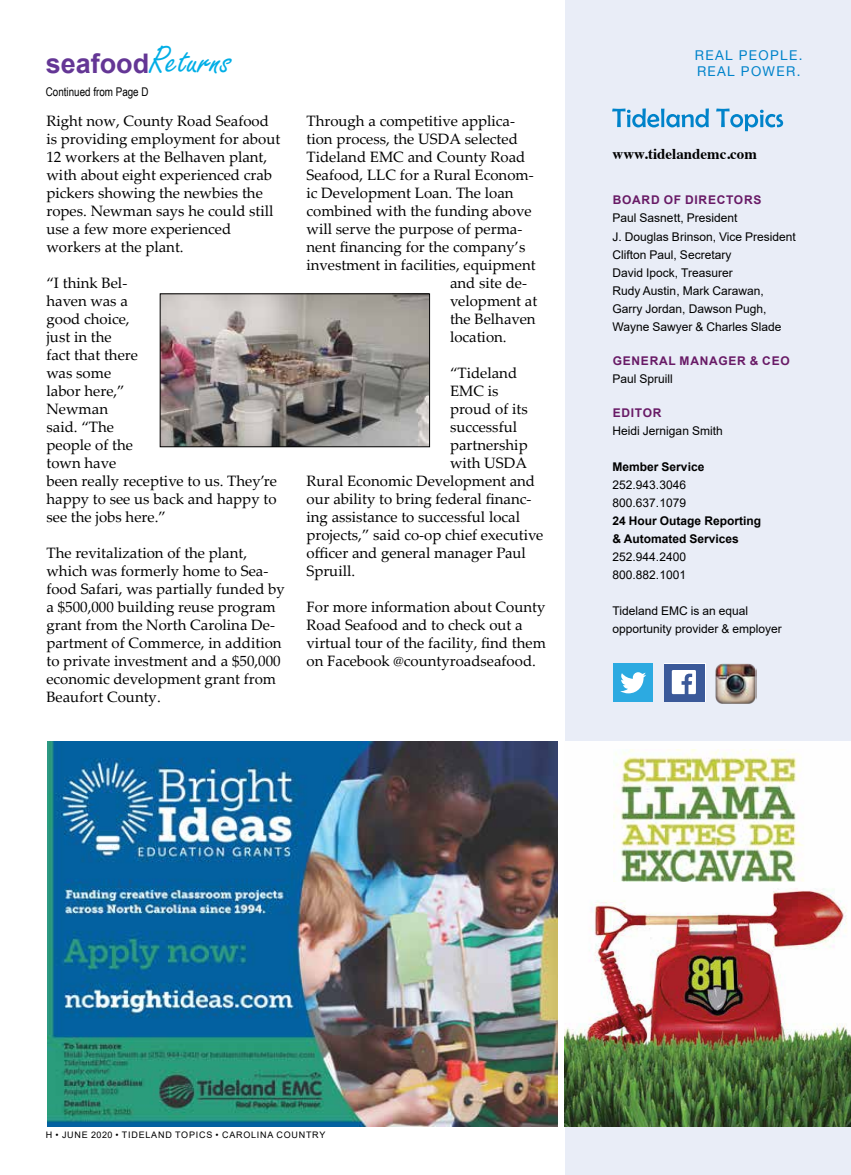
<style>
.page{position:relative;width:851px;height:1175px;background:#fff}
.page>*{position:absolute;margin:0;border:0;box-sizing:border-box;transform-origin:0 0}
.t1{font:700 27px "Arial";color:#643695}
.t2{font:15px/18px "Palatino Linotype";color:#000}
.t3{font:700 15px "Times";color:#000}
.t4{font:13.5px/15.8px "Helvetica Neue";letter-spacing:.1em;color:#0083ca}
.t5{font:12px/18px "Arial";color:#000}
.t6{font:700 12px/18px "Arial";color:#000}
.t7{font:700 12px "Arial";letter-spacing:.06em;color:#681a66}
.t8{font:12px "Arial Narrow";color:#000}
.t9{font:9px "Arial";letter-spacing:.085em;color:#000}
.s1{font-family:"Freestyle Script";font-weight:400;font-size:40.5px;color:#00aee6}
</style>
<div class="page">
<div style="left:565px;top:0;width:285px;height:1174px;background:#e9edf7"></div>
<svg style="left:612px;top:108px;width:171px;height:23px"></svg>
<img style="left:715px;top:663px;width:42px;height:41px">
<div style="left:613px;top:663px;width:39px;height:39px;background:#2caae1"></div>
<svg style="left:620px;top:672px;width:26px;height:21px"></svg>
<div style="left:664px;top:663px;width:41px;height:39px;background:#3b5999"></div>
<svg style="left:671px;top:670px;width:25px;height:24px"></svg>
<img style="left:565px;top:742px;width:285px;height:384px">
<img style="left:614px;top:749px;width:191px;height:132px">
<img style="left:47px;top:742px;width:510px;height:384px">
<img style="left:162px;top:296px;width:266px;height:149px">
<div style="left:160px;top:294px;width:270px;height:153px;border:1px solid #000"></div>
<h1 class="t1" style="left:46px;top:45px;width:187px">seafood<span class="s1">Returns</span></h1>
<p class="t8" style="left:46px;top:83px;width:104px">Continued from Page D</p>
<p class="t2" style="left:46px;top:111px;width:235px">Right now, County Road Seafood is providing employment for about<br>12 workers at the Belhaven plant, with about eight experienced crab pickers showing the newbies the ropes. Newman says he could still use a few more experienced workers at the plant.</p>
<p class="t2" style="left:46px;top:273px;width:232px">“I think Bel-<br>haven was a<br>good choice,<br>just in the<br>fact that there<br>was some<br>labor here,”<br>Newman<br>said. “The<br>people of the<br>town have<br>been really receptive to us. They’re happy to see us back and happy to see the jobs here.”</p>
<p class="t2" style="left:46px;top:543px;width:240px">The revitalization of the plant, which was formerly home to Sea&shy;food Safari, was partially funded by a $500,000 building reuse program grant from the North Carolina De&shy;partment of Commerce, in addition to private investment and a $50,000 economic development grant from<br>Beaufort County.</p>
<p class="t2" style="left:306px;top:111px;width:210px">Through a competitive applica-</p>
<p class="t2" style="left:306px;top:129px;width:213px">tion process, the USDA selected</p>
<p class="t2" style="left:306px;top:147px;width:220px">Tideland EMC and County Road</p>
<p class="t2" style="left:306px;top:165px;width:229px">Seafood, LLC for a Rural Econom-</p>
<p class="t2" style="left:306px;top:183px;width:209px">ic Development Loan. The loan</p>
<p class="t2" style="left:306px;top:201px;width:226px">combined with the funding above</p>
<p class="t2" style="left:306px;top:219px;width:217px">will serve the purpose of perma-</p>
<p class="t2" style="left:306px;top:237px;width:220px">nent financing for the company’s</p>
<p class="t2" style="left:306px;top:255px;width:231px">investment in facilities, equipment</p>
<p class="t2" style="left:450px;top:273px;width:79px">and site de-</p>
<p class="t2" style="left:450px;top:291px;width:89px">velopment at</p>
<p class="t2" style="left:450px;top:309px;width:87px">the Belhaven</p>
<p class="t2" style="left:450px;top:327px;width:58px">location.</p>
<p class="t2" style="left:450px;top:363px;width:69px">“Tideland</p>
<p class="t2" style="left:450px;top:381px;width:50px">EMC is</p>
<p class="t2" style="left:450px;top:399px;width:79px">proud of its</p>
<p class="t2" style="left:450px;top:417px;width:69px">successful</p>
<p class="t2" style="left:450px;top:435px;width:79px">partnership</p>
<p class="t2" style="left:450px;top:453px;width:79px">with USDA</p>
<p class="t2" style="left:306px;top:471px;width:230px">Rural Economic Development and</p>
<p class="t2" style="left:306px;top:489px;width:226px">our ability to bring federal financ-</p>
<p class="t2" style="left:306px;top:507px;width:215px">ing assistance to successful local</p>
<p class="t2" style="left:306px;top:525px;width:238px">projects,” said co-op chief executive</p>
<p class="t2" style="left:306px;top:543px;width:221px">officer and general manager Paul</p>
<p class="t2" style="left:306px;top:561px;width:50px">Spruill.</p>
<p class="t2" style="left:306px;top:597px;width:241px">For more information about County Road Seafood and to check out a virtual tour of the facility, find them on Facebook @countyroadseafood.</p>
<p class="t4" style="left:695px;top:48px;width:109px">REAL PEOPLE.<br>REAL POWER.</p>
<p class="t3" style="left:612px;top:140px;width:146px">www.tidelandemc.com</p>
<p class="t7" style="left:612px;top:192px;width:150px">BOARD OF DIRECTORS</p>
<p class="t5" style="left:612px;top:209px;width:185px">Paul Sasnett, President<br>J. Douglas Brinson, Vice President<br>Clifton Paul, Secretary<br>David Ipock, Treasurer<br>Rudy Austin, Mark Carawan,<br>Garry Jordan, Dawson Pugh,<br>Wayne Sawyer &amp; Charles Slade</p>
<p class="t7" style="left:612px;top:352px;width:178px">GENERAL MANAGER &amp; CEO</p>
<p class="t5" style="left:612px;top:369px;width:62px">Paul Spruill</p>
<p class="t7" style="left:612px;top:404px;width:50px">EDITOR</p>
<p class="t5" style="left:612px;top:422px;width:112px">Heidi Jernigan Smith</p>
<p class="t6" style="left:612px;top:458px;width:93px">Member Service</p>
<p class="t5" style="left:612px;top:476px;width:75px">252.943.3046<br>800.637.1079</p>
<p class="t6" style="left:612px;top:512px;width:150px">24 Hour Outage Reporting &amp; Automated Services</p>
<p class="t5" style="left:612px;top:548px;width:75px">252.944.2400<br>800.882.1001</p>
<p class="t5" style="left:612px;top:602px;width:171px">Tideland EMC is an equal opportunity provider &amp; employer</p>
<p class="t9" style="left:46px;top:1128px;width:281px">H • JUNE 2020 • TIDELAND TOPICS • CAROLINA COUNTRY</p>
</div>
